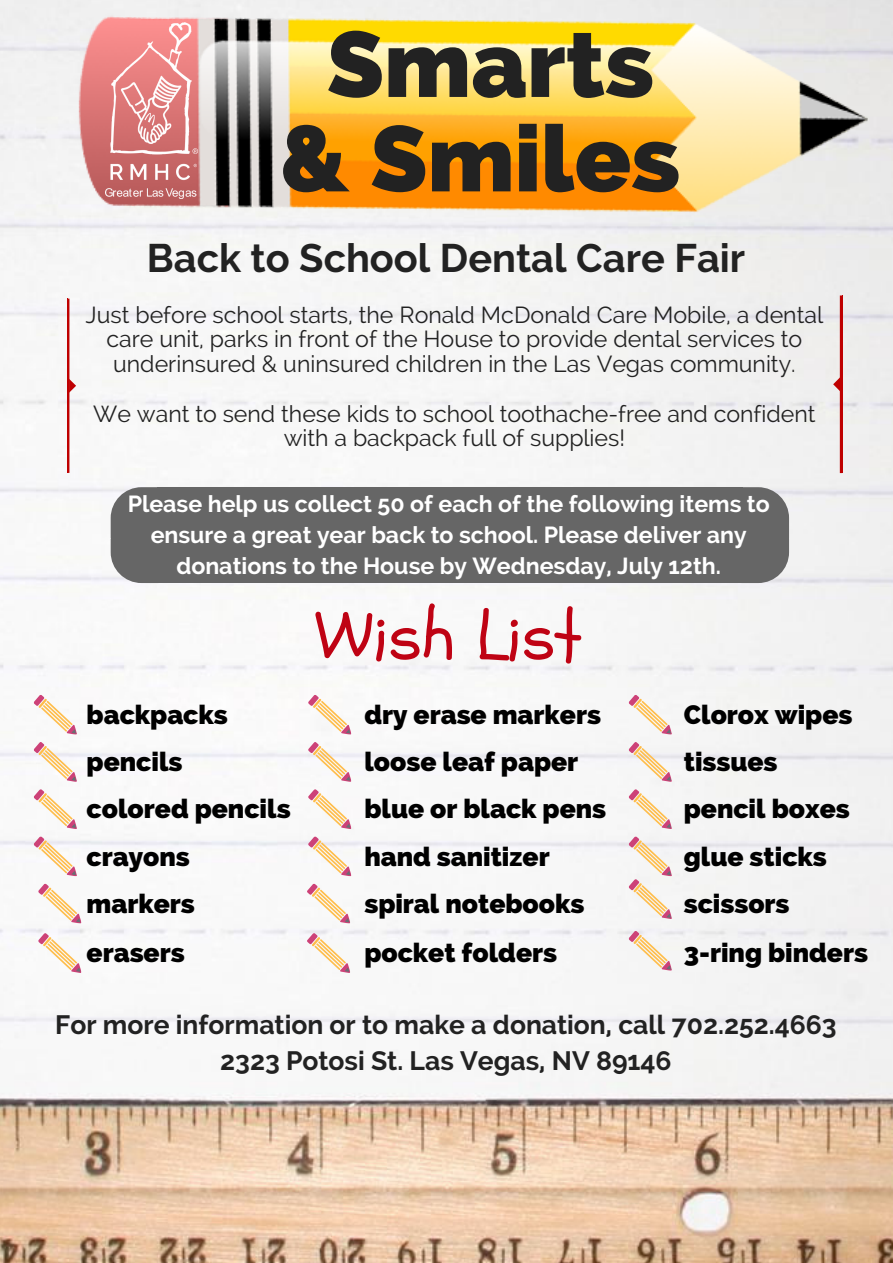
<style>
.page{position:relative;width:893px;height:1263px;background:#fff}
.page>*{position:absolute;margin:0;border:0;box-sizing:border-box;transform-origin:0 0}
.t1{font:800 92.55px/94.3px "Raleway";color:#222;text-align:center}
.t2{font:69.45px "Schoolbell";color:#bf0314}
.t3{font:700 39.6px "Raleway";color:#222}
.t4{font:800 26.4px/47.7px "Raleway";color:#000}
.t5{font:700 26.4px/36px "Raleway";color:#222;text-align:center}
.t6{font:23.1px/24.8px "Raleway";color:#222;text-align:center}
.t7{font:700 23.1px/31.5px "Raleway";color:#fff;text-align:center}
</style>
<div class="page">
<img style="left:0;top:0;width:892px;height:1262px">
<div style="left:157px;top:487px;width:585px;height:51px;background:#666"></div>
<div style="left:157px;top:538px;width:585px;height:45px;background:#666"></div>
<svg style="left:111px;top:487px;width:46px;height:96px;background:#727273"></svg>
<svg style="left:742px;top:487px;width:47px;height:96px;background:#727272"></svg>
<svg style="left:68px;top:299px;width:8px;height:174px"></svg>
<hr style="left:67px;top:299px;width:1px;height:174px;background:#bf0000">
<svg style="left:833px;top:295px;width:8px;height:178px"></svg>
<hr style="left:841px;top:295px;width:1px;height:178px;background:#bf0000">
<img style="left:64px;top:0;width:807px;height:221px">
<svg style="left:307px;top:789px;width:44px;height:41px"></svg>
<svg style="left:306px;top:883px;width:44px;height:41px"></svg>
<svg style="left:306px;top:933px;width:44px;height:41px"></svg>
<svg style="left:307px;top:836px;width:44px;height:41px"></svg>
<svg style="left:307px;top:694px;width:44px;height:89px"></svg>
<svg style="left:628px;top:694px;width:44px;height:89px"></svg>
<svg style="left:628px;top:789px;width:44px;height:41px"></svg>
<svg style="left:628px;top:836px;width:44px;height:84px"></svg>
<svg style="left:628px;top:930px;width:44px;height:42px"></svg>
<svg style="left:33px;top:694px;width:44px;height:89px"></svg>
<svg style="left:33px;top:789px;width:44px;height:41px"></svg>
<svg style="left:33px;top:836px;width:44px;height:41px"></svg>
<svg style="left:38px;top:883px;width:43px;height:41px"></svg>
<svg style="left:38px;top:933px;width:43px;height:41px"></svg>
<img style="left:106px;top:22px;width:92px;height:177px">
<h1 class="t1" style="left:280px;top:17px;width:401px">Smarts &amp; Smiles</h1>
<h3 class="t3" style="left:147px;top:235px;width:600px">Back to School Dental Care Fair</h3>
<p class="t6" style="left:86px;top:302px;width:739px">Just before school starts, the Ronald McDonald Care Mobile, a dental care unit, parks in front of the House to provide dental services to underinsured &amp; uninsured children in the Las Vegas community.</p>
<p class="t6" style="left:93px;top:401px;width:724px">We want to send these kids to school toothache-free and confident with a backpack full of supplies!</p>
<p class="t7" style="left:128px;top:488px;width:643px">Please help us collect 50 of each of the following items to ensure a great year back to school. Please deliver any donations to the House by Wednesday, July 12th.</p>
<h2 class="t2" style="left:315px;top:590px;width:268px">Wish List</h2>
<p class="t4" style="left:87px;top:691px;width:143px">backpacks</p>
<p class="t4" style="left:364px;top:691px;width:243px;line-height:47.2px">dry erase markers loose leaf paper blue or black pens hand sanitizer</p>
<p class="t4" style="left:87px;top:738px;width:205px">pencils colored pencils crayons markers erasers</p>
<p class="t4" style="left:364px;top:879px;width:221px;line-height:49.5px">spiral notebooks pocket folders</p>
<p class="t4" style="left:683px;top:691px;width:170px">Clorox wipes</p>
<p class="t4" style="left:683px;top:738px;width:95px">tissues</p>
<p class="t4" style="left:683px;top:785px;width:186px">pencil boxes glue sticks scissors<br>3-ring binders</p>
<p class="t5" style="left:55px;top:1007px;width:782px">For more information or to make a donation, call 702.252.4663<br>2323 Potosi St. Las Vegas, NV 89146</p>
</div>
